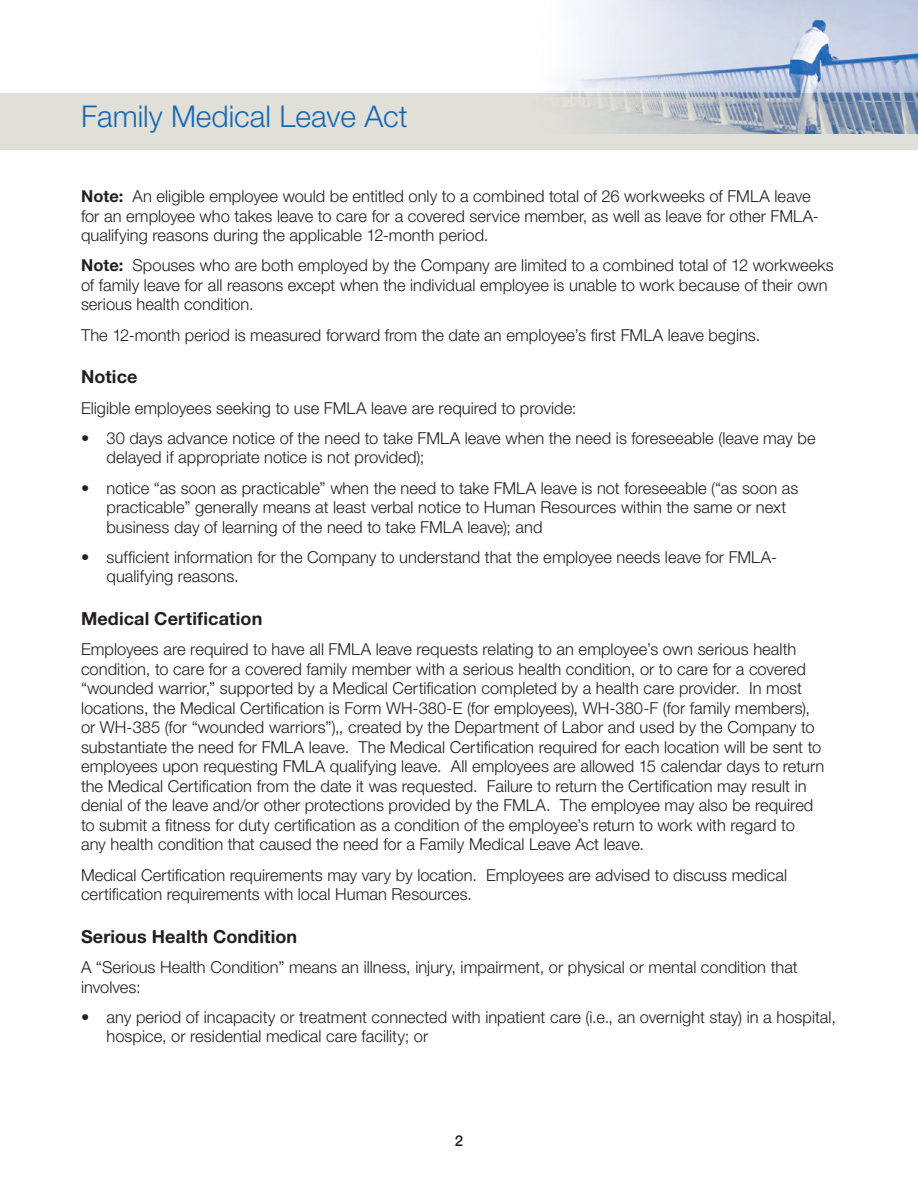
<style>
.page{position:relative;width:918px;height:1188px;background:#fff}
.page>*{position:absolute;margin:0;border:0;box-sizing:border-box;transform-origin:0 0}
.Banner_Head{font:300 30px "Helvetica Neue";color:#1768b4}
.FMLA_Head{font:700 18px "Helvetica Neue";letter-spacing:.005em;color:#231f20}
.Body{font:300 16.5px/19.5px "Helvetica Neue";color:#231f20}
.Bullets{font:300 16.5px/19.5px "Helvetica Neue";color:#231f20}
.Page_Number{font:500 15px "Helvetica Neue";color:#231f20}
.s1{font-weight:700}
</style>
<div class="page">
<div style="left:0;top:93px;width:918px;height:57px;background:#e1e0d8"></div>
<img style="left:558px;top:0;width:360px;height:133px">
<p class="Banner_Head" style="left:81px;top:98px;width:328px">Family Medical Leave Act</p>
<p class="Body" style="left:81px;top:186px;width:740px"><span class="s1">Note:</span> An eligible employee would be entitled only to a combined total of 26 workweeks of FMLA leave for an employee who takes leave to care for a covered service member, as well as leave for other FMLA&shy;qualifying reasons during the applicable 12-month period.</p>
<p class="Body" style="left:81px;top:255px;width:754px"><span class="s1">Note:</span> Spouses who are both employed by the Company are limited to a combined total of 12 workweeks of family leave for all reasons except when the individual employee is unable to work because of their own serious health condition.</p>
<p class="Body" style="left:81px;top:325px;width:681px">The 12-month period is measured forward from the date an employee’s first FMLA leave begins.</p>
<p class="FMLA_Head" style="left:81px;top:366px;width:58px">Notice</p>
<p class="Body" style="left:81px;top:398px;width:497px">Eligible employees seeking to use FMLA leave are required to provide:</p>
<p class="Bullets" style="left:106px;top:428px;width:711px;text-indent:-26px">• 30 days advance notice of the need to take FMLA leave when the need is foreseeable (leave may be delayed if appropriate notice is not provided);</p>
<p class="Bullets" style="left:106px;top:478px;width:693px;text-indent:-26px">• notice “as soon as practicable” when the need to take FMLA leave is not foreseeable (“as soon as practicable” generally means at least verbal notice to Human Resources within the same or next business day of learning of the need to take FMLA leave); and</p>
<p class="Bullets" style="left:106px;top:547px;width:672px;text-indent:-26px">• sufficient information for the Company to understand that the employee needs leave for FMLA&shy;qualifying reasons.</p>
<p class="FMLA_Head" style="left:81px;top:607px;width:183px">Medical Certification</p>
<p class="Body" style="left:81px;top:639px;width:745px">Employees are required to have all FMLA leave requests relating to an employee’s own serious health condition, to care for a covered family member with a serious health condition, or to care for a covered “wounded warrior,” supported by a Medical Certification completed by a health care provider. In most locations, the Medical Certification is Form WH-380-E (for employees), WH-380-F (for family members), or WH-385 (for “wounded warriors”),, created by the Department of Labor and used by the Company to substantiate the need for FMLA leave. The Medical Certification required for each location will be sent to employees upon requesting FMLA qualifying leave. All employees are allowed 15 calendar days to return the Medical Certification from the date it was requested. Failure to return the Certification may result in denial of the leave and/or other protections provided by the FMLA. The employee may also be required to submit a fitness for duty certification as a condition of the employee’s return to work with regard to<br>any health condition that caused the need for a Family Medical Leave Act leave.</p>
<p class="Body" style="left:81px;top:865px;width:708px">Medical Certification requirements may vary by location. Employees are advised to discuss medical certification requirements with local Human Resources.</p>
<p class="FMLA_Head" style="left:81px;top:925px;width:218px">Serious Health Condition</p>
<p class="Body" style="left:81px;top:957px;width:718px">A “Serious Health Condition” means an illness, injury, impairment, or physical or mental condition that involves:</p>
<p class="Bullets" style="left:106px;top:1007px;width:731px;text-indent:-26px">• any period of incapacity or treatment connected with inpatient care (i.e., an overnight stay) in a hospital, hospice, or residential medical care facility; or</p>
<p class="Page_Number" style="left:455px;top:1131px;width:10px">2</p>
</div>
